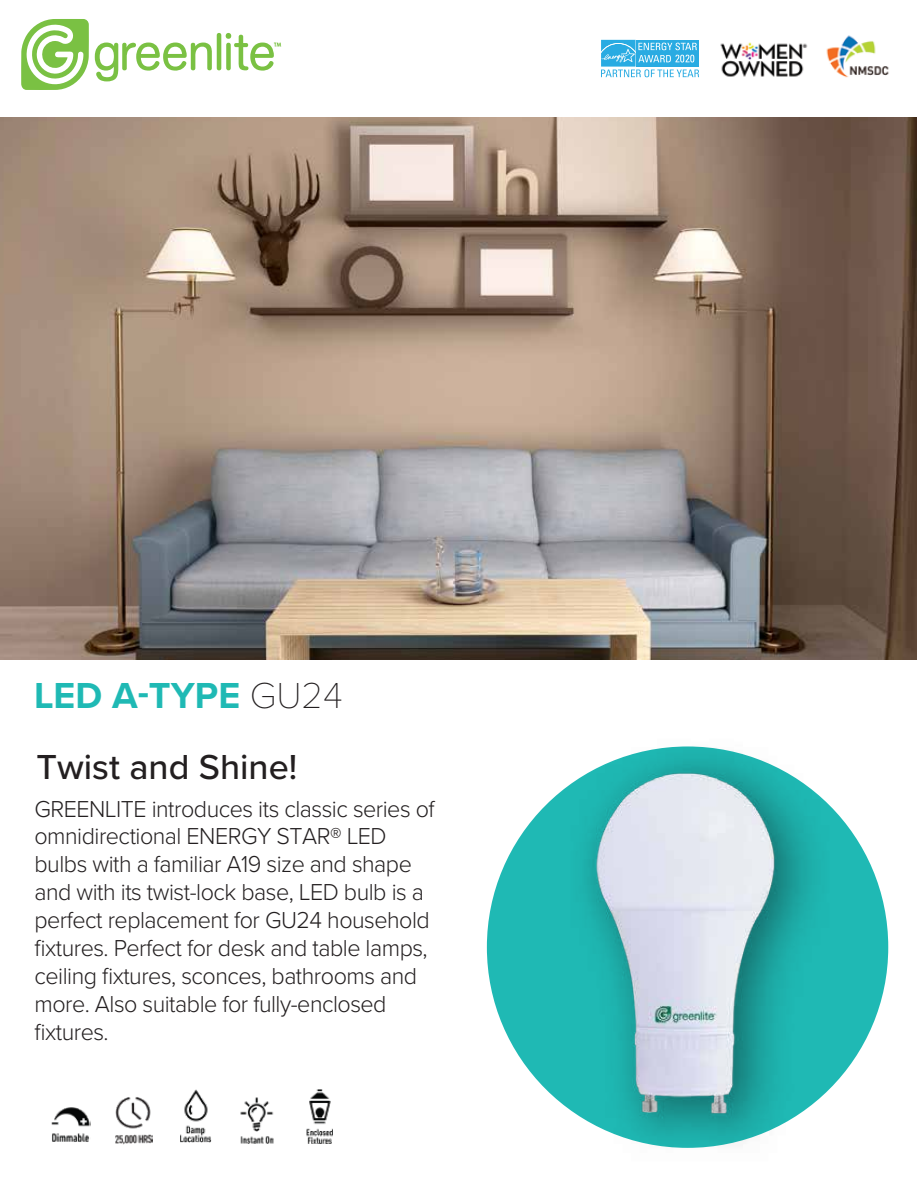
<style>
.page{position:relative;width:918px;height:1188px;background:#fff}
.page>*{position:absolute;margin:0;border:0;box-sizing:border-box;transform-origin:0 0}
.t1{font:700 37.5px "Proxima Nova";color:rgb(0 176 170/.88)}
.t2{font:500 36px "Proxima Nova";color:#231f20}
.t3{font:300 23.85px/27.9px "Proxima Nova";letter-spacing:-.02em;color:#231f20}
.s1{font-family:"Proxima Nova T";font-weight:100;color:#231f20}
</style>
<div class="page">
<hr style="left:217px;top:33px;width:4px;height:37px;background:#7ac143;border-radius:2px">
<svg style="left:226px;top:33px;width:55px;height:38px"></svg>
<svg style="left:21px;top:19px;width:191px;height:71px"></svg>
<img style="left:0;top:118px;width:917px;height:541px">
<img style="left:52px;top:1107px;width:39px;height:35px">
<img style="left:240px;top:1097px;width:34px;height:47px">
<img style="left:180px;top:1090px;width:32px;height:53px">
<img style="left:306px;top:1089px;width:27px;height:55px">
<img style="left:826px;top:35px;width:63px;height:43px">
<img style="left:720px;top:42px;width:88px;height:35px">
<svg style="left:601px;top:39px;width:98px;height:38px"></svg>
<img style="left:355px;top:618px;width:562px;height:530px">
<img style="left:115px;top:1097px;width:37px;height:47px">
<h1 class="t1" style="left:34px;top:668px;width:310px">LED A-TYPE <span class="s1">GU24</span></h1>
<h2 class="t2" style="left:37px;top:740px;width:262px">Twist and Shine!</h2>
<p class="t3" style="left:34px;top:793px;width:402px">GREENLITE introduces its classic series of omnidirectional ENERGY STAR® LED bulbs with a familiar A19 size and shape and with its twist-lock base, LED bulb is a perfect replacement for GU24 household fixtures. Perfect for desk and table lamps, ceiling fixtures, sconces, bathrooms and more. Also suitable for fully-enclosed fixtures.</p>
</div>
